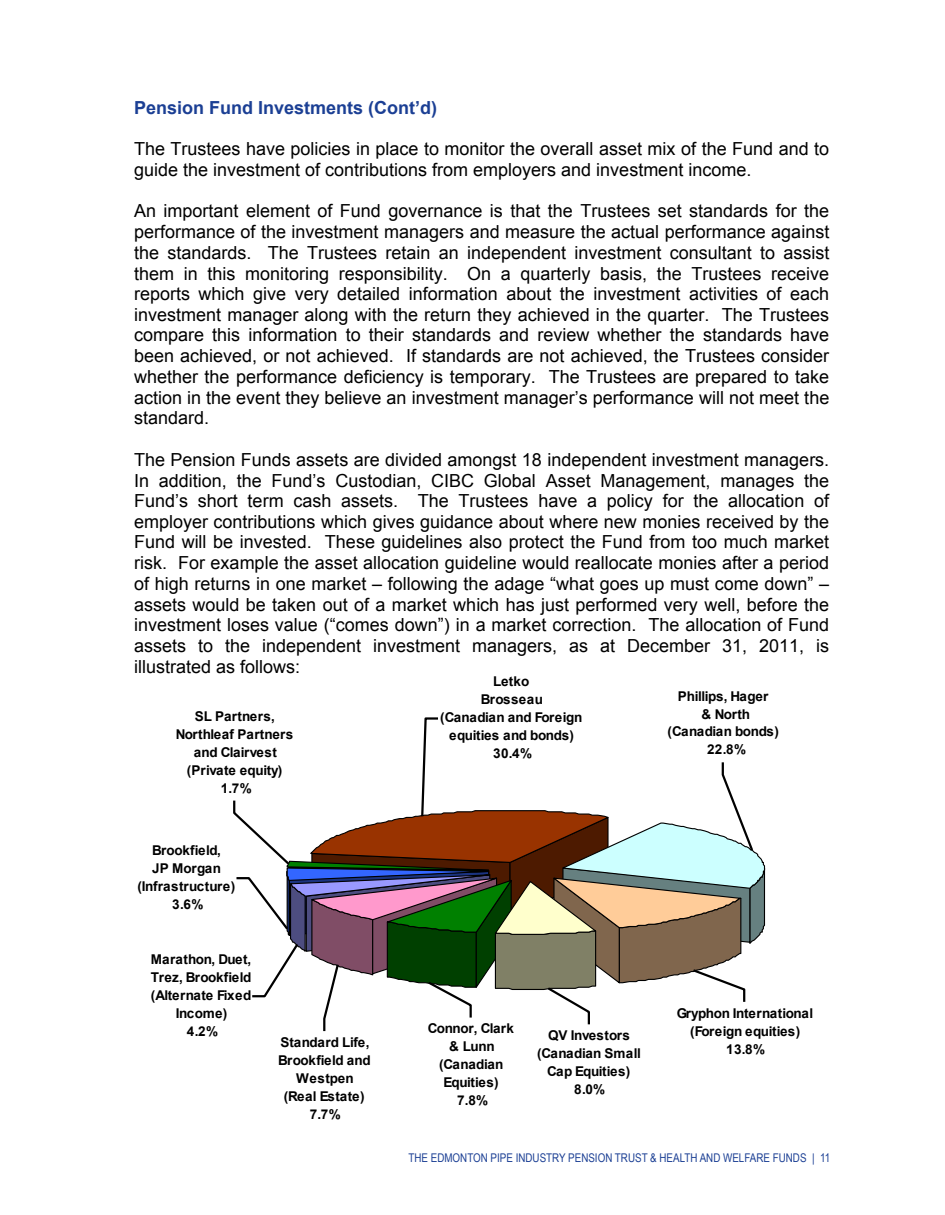
<style>
.page{position:relative;width:945px;height:1215px;background:#fff}
.page>*{position:absolute;margin:0;border:0;box-sizing:border-box;transform-origin:0 0}
.t1{font:18px/20.7px "Arial";color:#000;text-align:justify}
.t2{font:700 18px "Arial";color:#1b3f94}
.t3{font:700 13.5px/18px "Arial";letter-spacing:-.03em;color:#000;text-align:center}
.t4{font:700 13.5px/18px "Arial";color:#000;text-align:center}
.t5{font:12px "Arial Narrow";color:#1b3f94}
</style>
<div class="page">
<svg style="left:233px;top:717px;width:533px;height:315px"></svg>
<p class="t2" style="left:134px;top:96px;width:305px">Pension Fund Investments (Cont’d)</p>
<p class="t1" style="left:134px;top:139px;width:697px">The Trustees have policies in place to monitor the overall asset mix of the Fund and to guide the investment of contributions from employers and investment income.</p>
<p class="t1" style="left:134px;top:201px;width:697px">An important element of Fund governance is that the Trustees set standards for the performance of the investment managers and measure the actual performance against the standards. The Trustees retain an independent investment consultant to assist them in this monitoring responsibility. On a quarterly basis, the Trustees receive reports which give very detailed information about the investment activities of each investment manager along with the return they achieved in the quarter. The Trustees compare this information to their standards and review whether the standards have been achieved, or not achieved. If standards are not achieved, the Trustees consider whether the performance deficiency is temporary. The Trustees are prepared to take action in the event they believe an investment manager’s performance will not meet the standard.</p>
<p class="t1" style="left:134px;top:449px;width:697px">The Pension Funds assets are divided amongst 18 independent investment managers.<br>In addition, the Fund’s Custodian, CIBC Global Asset Management, manages the Fund’s short term cash assets. The Trustees have a policy for the allocation of employer contributions which gives guidance about where new monies received by the Fund will be invested. These guidelines also protect the Fund from too much market risk. For example the asset allocation guideline would reallocate monies after a period of high returns in one market – following the adage “what goes up must come down” – assets would be taken out of a market which has just performed very well, before the investment loses value (“comes down”) in a market correction. The allocation of Fund assets to the independent investment managers, as at December 31, 2011, is illustrated as follows:</p>
<p class="t4" style="left:176px;top:707px;width:119px">SL Partners,<br>Northleaf Partners and Clairvest (Private equity)<br>1.7%</p>
<p class="t3" style="left:440px;top:673px;width:144px">Letko<br>Brosseau<br>(Canadian and Foreign equities and bonds)<br>30.4%</p>
<p class="t3" style="left:668px;top:687px;width:113px">Phillips, Hager<br>&amp; North (Canadian bonds)<br>22.8%</p>
<p class="t4" style="left:137px;top:841px;width:99px">Brookfield,<br>JP Morgan (Infrastructure)<br>3.6%</p>
<p class="t4" style="left:151px;top:950px;width:102px">Marathon, Duet,<br>Trez, Brookfield (Alternate Fixed<br>Income)<br>4.2%</p>
<p class="t4" style="left:278px;top:1034px;width:94px">Standard Life,<br>Brookfield and<br>Westpen (Real Estate)<br>7.7%</p>
<p class="t3" style="left:428px;top:1020px;width:88px">Connor, Clark &amp; Lunn (Canadian<br>Equities)<br>7.8%</p>
<p class="t3" style="left:537px;top:1027px;width:105px">QV Investors (Canadian Small<br>Cap Equities)<br>8.0%</p>
<p class="t3" style="left:677px;top:1004px;width:138px">Gryphon International (Foreign equities)<br>13.8%</p>
<p class="t5" style="left:408px;top:1149px;width:423px">THE EDMONTON PIPE INDUSTRY PENSION TRUST &amp; HEALTH AND WELFARE FUNDS | 11</p>
</div>
